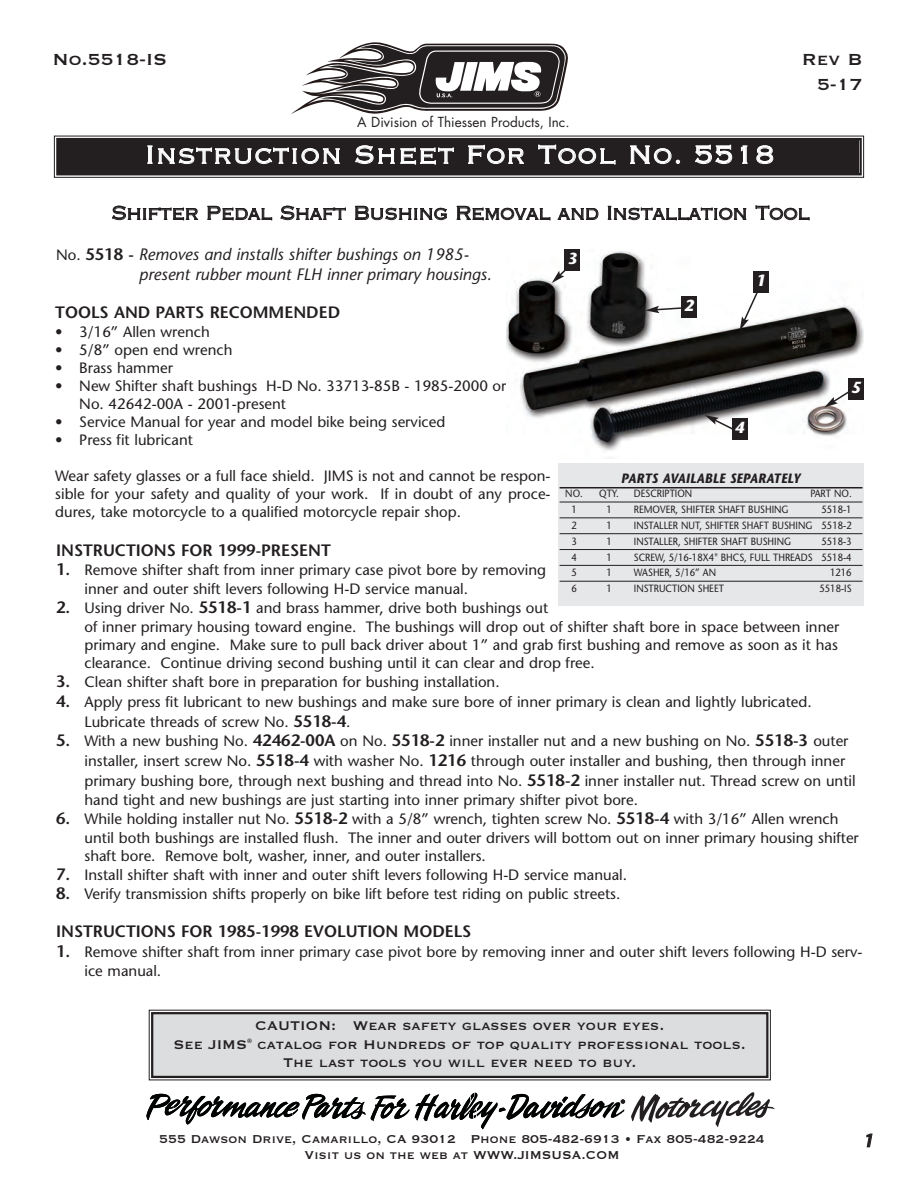
<style>
.page{position:relative;width:918px;height:1188px;background:#fff}
.page>*{position:absolute;margin:0;border:0;box-sizing:border-box;transform-origin:0 0}
.t1{font:33px "Copperplate Thirty Two BC";letter-spacing:.005em;color:#fff}
.t2{font:21px/25.2px "Copperplate Thirty One BC";color:#231f20;text-align:right}
.t3{font:18px "Copperplate Thirty Two AB";color:#231f20}
.t4{font:italic 600 18px "Stone Sans";color:#231f20}
.t5{font:16.5px/18.3px "Copperplate Thirty One BC";color:#231f20;text-align:center}
.t6{font:italic 16.5px/19.8px "Stone Sans";color:#231f20}
.t7{font:600 16.5px "Stone Sans";color:#231f20}
.t8{font:italic 700 16.05px "Stone Sans";color:#fff}
.t9{font:15px/18.3px "Stone Sans";color:#231f20}
.t10{font:15px "Copperplate Thirty One BC";color:#231f20}
.t11{font:13.5px "Futura";color:#231f20}
.t12{font:italic 700 13.5px "Stone Sans";letter-spacing:.02em;color:#231f20;scale:.9 1}
.t13{font:10.5px "Stone Sans";color:#231f20;scale:.9 1}
.s1{font-style:normal;font-size:15px}
.s2{font-weight:600;font-style:normal}
.s3{font-weight:600;font-size:16.5px}
</style>
<div class="page">
<svg style="left:291px;top:42px;width:277px;height:72px"></svg>
<div style="left:152px;top:1013px;width:615px;height:64px;background:#dcdddf"></div>
<div style="left:151px;top:1012px;width:617px;height:66px;border:2px solid #231f20"></div>
<svg style="left:631px;top:1092px;width:144px;height:35px"></svg>
<svg style="left:146px;top:1093px;width:479px;height:36px"></svg>
<div style="left:58px;top:140px;width:802px;height:33px;background:#231f20"></div>
<div style="left:54px;top:136px;width:810px;height:42px;border:1px solid #231f20"></div>
<div style="left:56px;top:138px;width:806px;height:37px;border:2px solid #231f20"></div>
<img style="left:506px;top:251px;width:358px;height:208px">
<div style="left:558px;top:463px;width:306px;height:142px;background:#e6e7e9"></div>
<hr style="left:560px;top:487px;width:303px;height:1px;background:#231f20">
<hr style="left:560px;top:502px;width:303px;height:1px;background:#231f20">
<hr style="left:560px;top:518px;width:303px;height:1px;background:#231f20">
<hr style="left:560px;top:533px;width:303px;height:1px;background:#231f20">
<hr style="left:560px;top:549px;width:303px;height:1px;background:#231f20">
<hr style="left:560px;top:565px;width:303px;height:1px;background:#231f20">
<hr style="left:560px;top:581px;width:303px;height:1px;background:#231f20">
<svg style="left:645px;top:306px;width:36px;height:7px"></svg>
<div style="left:681px;top:297px;width:16px;height:21px;background:#231f20"></div>
<svg style="left:740px;top:291px;width:19px;height:40px"></svg>
<div style="left:753px;top:272px;width:16px;height:21px;background:#231f20"></div>
<svg style="left:705px;top:415px;width:33px;height:17px"></svg>
<div style="left:732px;top:419px;width:16px;height:21px;background:#231f20"></div>
<svg style="left:552px;top:259px;width:25px;height:24px"></svg>
<div style="left:564px;top:250px;width:16px;height:21px;background:#231f20"></div>
<svg style="left:824px;top:388px;width:30px;height:20px"></svg>
<div style="left:848px;top:378px;width:16px;height:22px;background:#231f20"></div>
<h2 class="t2" style="left:52px;top:45px;width:116px">No.5518-IS</h2>
<p class="t11" style="left:357px;top:116px;width:214px">A Division of Thiessen Products, Inc.</p>
<h1 class="t1" style="left:144px;top:133px;width:632px">Instruction Sheet For Tool No. 5518</h1>
<h2 class="t2" style="left:802px;top:45px;width:62px">Rev B<br>5-17</h2>
<p class="t3" style="left:112px;top:206px;width:699px">Shifter Pedal Shaft Bushing Removal and Installation Tool</p>
<p class="t6" style="left:139px;top:247px;width:354px;text-indent:-83px"><span class="s1">No.</span> <span class="s2">5518 -</span> Removes and installs shifter bushings on 1985- present rubber mount FLH inner primary housings.</p>
<p class="t7" style="left:55px;top:306px;width:286px">TOOLS AND PARTS RECOMMENDED</p>
<p class="t9" style="left:55px;top:324px;width:156px">• 3/16” Allen wrench</p>
<p class="t9" style="left:55px;top:342px;width:179px">• 5/8” open end wrench</p>
<p class="t9" style="left:55px;top:360px;width:119px">• Brass hammer</p>
<p class="t9" style="left:79px;top:378px;width:428px;text-indent:-24px">• New Shifter shaft bushings H-D No. 33713-85B - 1985-2000 or<br>No. 42642-00A - 2001-present</p>
<p class="t9" style="left:55px;top:414px;width:392px">• Service Manual for year and model bike being serviced</p>
<p class="t9" style="left:55px;top:432px;width:139px">• Press fit lubricant</p>
<p class="t9" style="left:55px;top:468px;width:497px;text-align:justify">Wear safety glasses or a full face shield. JIMS is not and cannot be respon&shy;sible for your safety and quality of your work. If in doubt of any proce&shy;dures, take motorcycle to a qualified motorcycle repair shop.</p>
<p class="t7" style="left:56px;top:544px;width:276px">INSTRUCTIONS FOR 1999-PRESENT</p>
<p class="t9" style="left:85px;top:562px;width:463px;line-height:18.8px;text-indent:-28px"><span class="s3">1.</span> Remove shifter shaft from inner primary case pivot bore by removing inner and outer shift levers following H-D service manual.</p>
<p class="t9" style="left:85px;top:600px;width:756px;text-indent:-28px"><span class="s3">2.</span> Using driver No. <span class="s3">5518-1</span> and brass hammer, drive both bushings out<br>of inner primary housing toward engine. The bushings will drop out of shifter shaft bore in space between inner primary and engine. Make sure to pull back driver about 1” and grab first bushing and remove as soon as it has clearance. Continue driving second bushing until it can clear and drop free.</p>
<p class="t9" style="left:56px;top:674px;width:445px"><span class="s3">3.</span> Clean shifter shaft bore in preparation for bushing installation.</p>
<p class="t9" style="left:85px;top:693px;width:729px;line-height:19.8px;text-indent:-28px"><span class="s3">4.</span> Apply press fit lubricant to new bushings and make sure bore of inner primary is clean and lightly lubricated.<br>Lubricate threads of screw No. <span class="s3">5518-4</span>.</p>
<p class="t9" style="left:85px;top:733px;width:773px;line-height:19.5px;text-indent:-28px"><span class="s3">5.</span> With a new bushing No. <span class="s3">42462-00A</span> on No. <span class="s3">5518-2</span> inner installer nut and a new bushing on No. <span class="s3">5518-3</span> outer installer, insert screw No. <span class="s3">5518-4</span> with washer No. <span class="s3">1216</span> through outer installer and bushing, then through inner primary bushing bore, through next bushing and thread into No. <span class="s3">5518-2</span> inner installer nut. Thread screw on until hand tight and new bushings are just starting into inner primary shifter pivot bore.</p>
<p class="t9" style="left:85px;top:811px;width:776px;text-indent:-28px"><span class="s3">6.</span> While holding installer nut No. <span class="s3">5518-2</span> with a 5/8” wrench, tighten screw No. <span class="s3">5518-4</span> with 3/16” Allen wrench until both bushings are installed flush. The inner and outer drivers will bottom out on inner primary housing shifter shaft bore. Remove bolt, washer, inner, and outer installers.</p>
<p class="t9" style="left:56px;top:867px;width:573px"><span class="s3">7.</span> Install shifter shaft with inner and outer shift levers following H-D service manual.</p>
<p class="t9" style="left:56px;top:887px;width:566px"><span class="s3">8.</span> Verify transmission shifts properly on bike lift before test riding on public streets.</p>
<p class="t7" style="left:56px;top:925px;width:417px">INSTRUCTIONS FOR 1985-1998 EVOLUTION MODELS</p>
<p class="t9" style="left:85px;top:944px;width:780px;line-height:18.8px;text-indent:-28px"><span class="s3">1.</span> Remove shifter shaft from inner primary case pivot bore by removing inner and outer shift levers following H-D serv&shy;ice manual.</p>
<p class="t8" style="left:567px;top:253px;width:12px">3</p>
<p class="t8" style="left:756px;top:274px;width:12px">1</p>
<p class="t8" style="left:684px;top:299px;width:12px">2</p>
<p class="t8" style="left:851px;top:381px;width:12px">5</p>
<p class="t8" style="left:735px;top:422px;width:12px">4</p>
<p class="t12" style="left:621px;top:473px;width:201px">PARTS AVAILABLE SEPARATELY</p>
<p class="t13" style="left:565px;top:489px;width:61px">NO. QTY.</p>
<p class="t13" style="left:634px;top:489px;width:67px">DESCRIPTION</p>
<p class="t13" style="left:810px;top:489px;width:47px">PART NO.</p>
<p class="t13" style="left:571px;top:505px;width:8px">1</p>
<p class="t13" style="left:606px;top:505px;width:8px">1</p>
<p class="t13" style="left:634px;top:505px;width:173px">REMOVER, SHIFTER SHAFT BUSHING</p>
<p class="t13" style="left:821px;top:505px;width:35px">5518-1</p>
<p class="t13" style="left:571px;top:521px;width:8px">2</p>
<p class="t13" style="left:606px;top:521px;width:8px">1</p>
<p class="t13" style="left:634px;top:521px;width:244px">INSTALLER NUT, SHIFTER SHAFT BUSHING 5518-2</p>
<p class="t13" style="left:571px;top:537px;width:8px">3</p>
<p class="t13" style="left:606px;top:537px;width:8px">1</p>
<p class="t13" style="left:634px;top:537px;width:176px">INSTALLER, SHIFTER SHAFT BUSHING</p>
<p class="t13" style="left:821px;top:537px;width:35px">5518-3</p>
<p class="t13" style="left:571px;top:553px;width:8px">4</p>
<p class="t13" style="left:606px;top:553px;width:8px">1</p>
<p class="t13" style="left:634px;top:553px;width:244px">SCREW, 5/16-18X4" BHCS, FULL THREADS 5518-4</p>
<p class="t13" style="left:571px;top:569px;width:8px">5</p>
<p class="t13" style="left:606px;top:569px;width:8px">1</p>
<p class="t13" style="left:634px;top:569px;width:93px">WASHER, 5/16” AN</p>
<p class="t13" style="left:830px;top:569px;width:26px">1216</p>
<p class="t13" style="left:571px;top:585px;width:8px">6</p>
<p class="t13" style="left:606px;top:585px;width:8px">1</p>
<p class="t13" style="left:634px;top:585px;width:102px">INSTRUCTION SHEET</p>
<p class="t13" style="left:819px;top:585px;width:37px">5518-IS</p>
<p class="t5" style="left:174px;top:1016px;width:574px">CAUTION: Wear safety glasses over your eyes.<br>See JIMS<sup>®</sup> catalog for Hundreds of top quality professional tools.<br>The last tools you will ever need to buy.</p>
<p class="t10" style="left:159px;top:1129px;width:607px">555 Dawson Drive, Camarillo, CA 93012 Phone 805-482-6913 • Fax 805-482-9224</p>
<p class="t4" style="left:863px;top:1134px;width:12px">1</p>
<p class="t10" style="left:304px;top:1145px;width:317px">Visit us on the web at WWW.JIMSUSA.COM</p>
</div>
